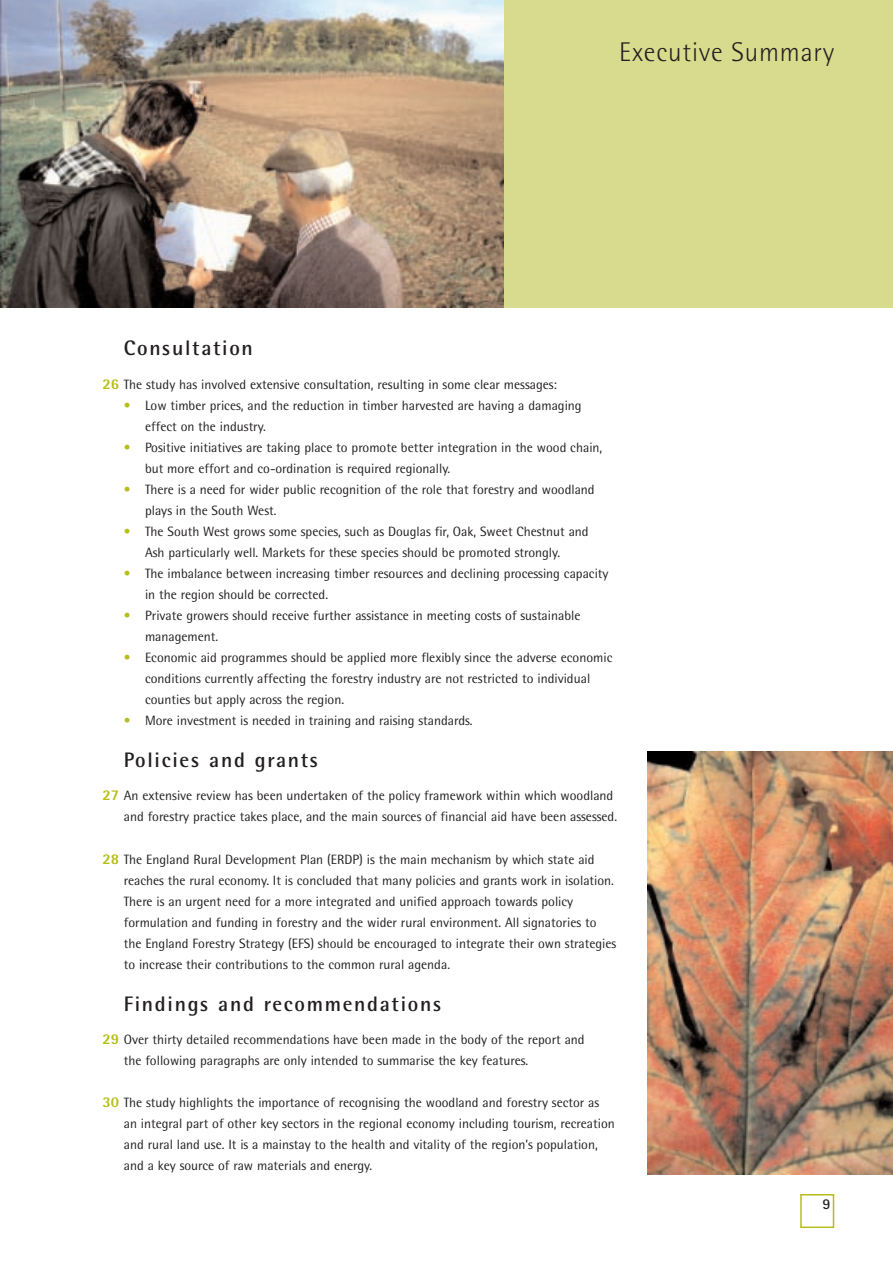
<style>
.page{position:relative;width:893px;height:1262px;background:#fff}
.page>*{position:absolute;margin:0;border:0;box-sizing:border-box;transform-origin:0 0}
.t1{font:300 27px "Rotis Semi Sans";letter-spacing:.03em;color:#231f20}
.t2{font:700 21px "Rotis Semi Sans";letter-spacing:.08em;color:#231f20}
.t3{font:700 15px "Rotis Sans Serif";color:#231f20}
.t4{font:13.5px/21px "Rotis Semi Sans";color:#231f20}
.s1{font-weight:800;font-size:15px;color:#b6be1b}
.s2{color:#b6be1b}
</style>
<div class="page">
<div style="left:800px;top:1194px;width:34px;height:34px;border:2px solid #b6be1b"></div>
<div style="left:0;top:0;width:892px;height:307px;background:#d8da8e"></div>
<img style="left:0;top:0;width:503px;height:307px">
<img style="left:647px;top:751px;width:245px;height:423px">
<h1 class="t1" style="left:619px;top:43px;width:216px">Executive Summary</h1>
<h2 class="t2" style="left:124px;top:340px;width:131px">Consultation</h2>
<p class="t4" style="left:102px;top:375px;width:456px"><span class="s1">26</span> The study has involved extensive consultation, resulting in some clear messages:</p>
<p class="t4" style="left:145px;top:396px;width:438px;text-indent:-21px"><span class="s2">•</span> Low timber prices, and the reduction in timber harvested are having a damaging effect on the industry.</p>
<p class="t4" style="left:145px;top:438px;width:459px;text-indent:-21px"><span class="s2">•</span> Positive initiatives are taking place to promote better integration in the wood chain, but more effort and co-ordination is required regionally.</p>
<p class="t4" style="left:145px;top:480px;width:451px;text-indent:-21px"><span class="s2">•</span> There is a need for wider public recognition of the role that forestry and woodland plays in the South West.</p>
<p class="t4" style="left:124px;top:522px;width:466px;text-align:center"><span class="s2">•</span> The South West grows some species, such as Douglas fir, Oak, Sweet Chestnut and<br>Ash particularly well. Markets for these species should be promoted strongly.</p>
<p class="t4" style="left:145px;top:564px;width:465px;text-indent:-21px"><span class="s2">•</span> The imbalance between increasing timber resources and declining processing capacity in the region should be corrected.</p>
<p class="t4" style="left:145px;top:606px;width:437px;text-indent:-21px"><span class="s2">•</span> Private growers should receive further assistance in meeting costs of sustainable management.</p>
<p class="t4" style="left:145px;top:648px;width:469px;text-indent:-21px"><span class="s2">•</span> Economic aid programmes should be applied more flexibly since the adverse economic conditions currently affecting the forestry industry are not restricted to individual counties but apply across the region.</p>
<p class="t4" style="left:124px;top:711px;width:350px"><span class="s2">•</span> More investment is needed in training and raising standards.</p>
<h2 class="t2" style="left:124px;top:752px;width:196px">Policies and grants</h2>
<p class="t4" style="left:102px;top:786px;width:516px;text-align:right"><span class="s1">27</span> An extensive review has been undertaken of the policy framework within which woodland and forestry practice takes place, and the main sources of financial aid have been assessed.</p>
<p class="t4" style="left:124px;top:849px;width:494px;text-indent:-21px"><span class="s1">28</span> The England Rural Development Plan (ERDP) is the main mechanism by which state aid reaches the rural economy. It is concluded that many policies and grants work in isolation.<br>There is an urgent need for a more integrated and unified approach towards policy formulation and funding in forestry and the wider rural environment. All signatories to the England Forestry Strategy (EFS) should be encouraged to integrate their own strategies to increase their contributions to the common rural agenda.</p>
<h2 class="t2" style="left:124px;top:996px;width:319px">Findings and recommendations</h2>
<p class="t4" style="left:124px;top:1030px;width:462px;text-indent:-21px"><span class="s1">29</span> Over thirty detailed recommendations have been made in the body of the report and the following paragraphs are only intended to summarise the key features.</p>
<p class="t4" style="left:124px;top:1093px;width:492px;text-indent:-21px"><span class="s1">30</span> The study highlights the importance of recognising the woodland and forestry sector as an integral part of other key sectors in the regional economy including tourism, recreation and rural land use. It is a mainstay to the health and vitality of the region’s population, and a key source of raw materials and energy.</p>
<p class="t3" style="left:822px;top:1198px;width:10px">9</p>
</div>
